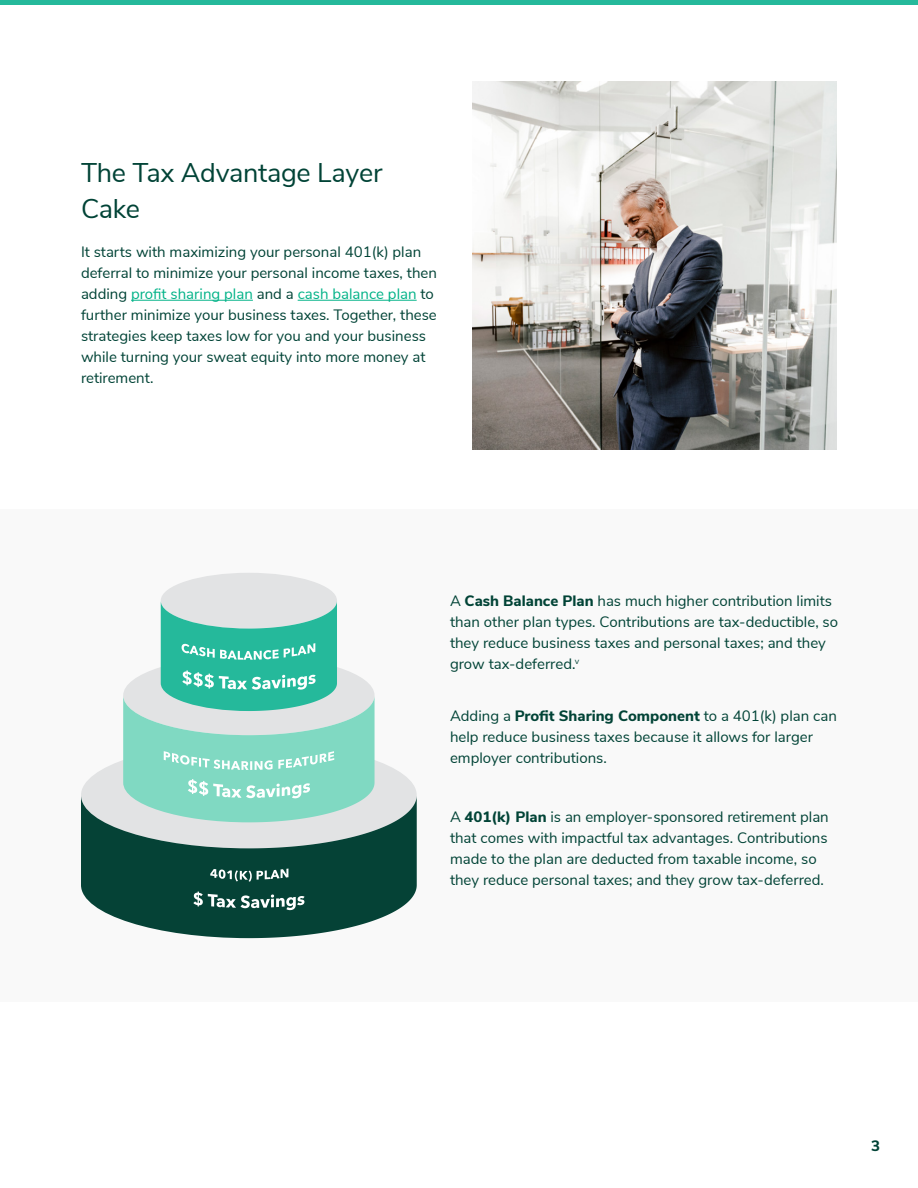
<style>
.page{position:relative;width:918px;height:1188px;background:#fff}
.page>*{position:absolute;margin:0;border:0;box-sizing:border-box;transform-origin:0 0}
.t1{font:27px/36px "Nunito Sans";letter-spacing:-.01em;color:#014336}
.t2{font:15px/21px "Nunito Sans";color:#014336}
.t3{font:800 15px "Nunito Sans";color:#014336}
.s1{color:#00b287}
.s2{font-weight:800}
</style>
<div class="page">
<div style="left:0;top:509px;width:918px;height:493px;background:#f9f9f9"></div>
<hr style="left:131px;top:300px;width:122px;height:1px;background:#00b287">
<hr style="left:298px;top:300px;width:119px;height:1px;background:#00b287">
<div style="left:81px;top:742px;width:336px;height:106px;background:#e2e3e4;border-radius:50%"></div>
<svg style="left:81px;top:797px;width:336px;height:141px;fill:#054236"></svg>
<div style="left:161px;top:573px;width:176px;height:56px;background:#e2e3e4;border-radius:50%"></div>
<svg style="left:210px;top:869px;width:78px;height:13px"></svg>
<svg style="left:193px;top:891px;width:112px;height:19px"></svg>
<svg style="left:123px;top:601px;width:252px;height:221px"></svg>
<img style="left:472px;top:81px;width:365px;height:369px">
<hr style="left:0;top:0;width:918px;height:4px;background:#25b99b">
<h1 class="t1" style="left:81px;top:153px;width:303px">The Tax Advantage Layer<br>Cake</h1>
<p class="t2" style="left:81px;top:240px;width:358px">It starts with maximizing your personal 401(k) plan deferral to minimize your personal income taxes, then adding <span class="s1">profit sharing plan</span> and a <span class="s1">cash balance plan</span> to further minimize your business taxes. Together, these strategies keep taxes low for you and your business while turning your sweat equity into more money at retirement.</p>
<p class="t2" style="left:450px;top:590px;width:390px">A <span class="s2">Cash Balance Plan</span> has much higher contribution limits than other plan types. Contributions are tax-deductible, so they reduce business taxes and personal taxes; and they grow tax-deferred.<sup>v</sup></p>
<p class="t2" style="left:450px;top:704px;width:388px">Adding a <span class="s2">Profit Sharing Component</span> to a 401(k) plan can help reduce business taxes because it allows for larger employer contributions.</p>
<p class="t2" style="left:450px;top:806px;width:380px">A <span class="s2">401(k) Plan</span> is an employer-sponsored retirement plan that comes with impactful tax advantages. Contributions made to the plan are deducted from taxable income, so they reduce personal taxes; and they grow tax-deferred.</p>
<p class="t3" style="left:871px;top:1135px;width:10px">3</p>
</div>
